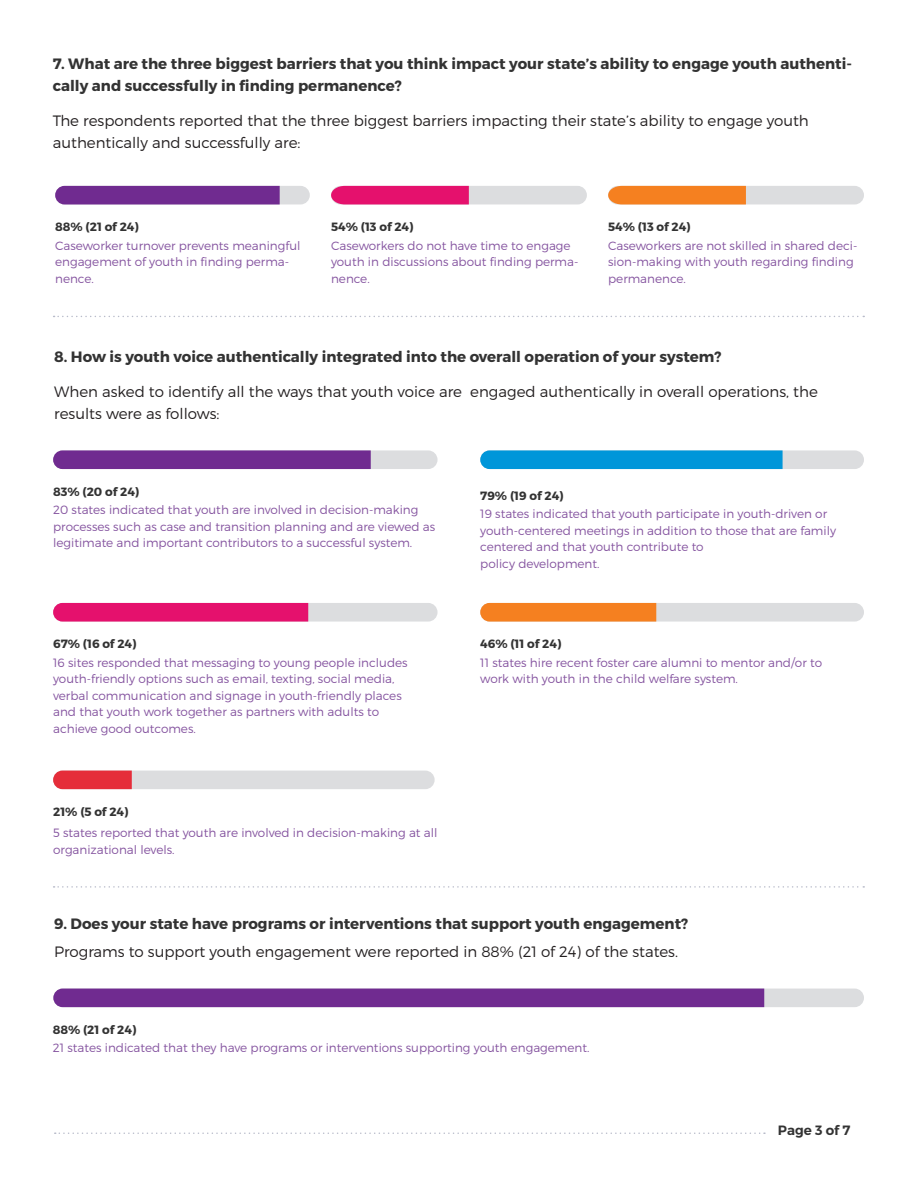
<style>
.page{position:relative;width:918px;height:1188px;background:#fff}
.page>*{position:absolute;margin:0;border:0;box-sizing:border-box;transform-origin:0 0}
.Body_Text{font:300 15px/22.5px "Montserrat";color:#231f20}
.Body_Text-2{font:700 15px/22.5px "Montserrat";color:#333}
.Headings_Questions{font:700 15px "Montserrat";color:#333}
.t1{font:600 13.5px "Montserrat";color:#333}
.Paragraph_Style_1{font:300 12px/16.5px "Montserrat";color:#84539f}
.Percentage{font:700 12px "Montserrat";color:#333}
</style>
<div class="page">
<svg style="left:55px;top:1132px;width:710px;height:2px"></svg>
<div style="left:55px;top:186px;width:255px;height:18px;background:#dcdddf;border-radius:9px"></div>
<div style="left:331px;top:186px;width:256px;height:18px;background:#dcdddf;border-radius:9px"></div>
<div style="left:608px;top:186px;width:256px;height:18px;background:#dcdddf;border-radius:9px"></div>
<div style="left:55px;top:186px;width:225px;height:18px;background:#702b90"></div>
<div style="left:331px;top:186px;width:138px;height:18px;background:#e5116d"></div>
<div style="left:608px;top:186px;width:138px;height:18px;background:#f58020"></div>
<div style="left:53px;top:771px;width:382px;height:18px;background:#dcdddf;border-radius:9px"></div>
<div style="left:480px;top:603px;width:384px;height:19px;background:#dcdddf;border-radius:9px"></div>
<svg style="left:53px;top:771px;width:79px;height:18px"></svg>
<div style="left:480px;top:603px;width:176px;height:19px;background:#f58020"></div>
<div style="left:53px;top:450px;width:385px;height:19px;background:#dcdddf;border-radius:9px"></div>
<div style="left:53px;top:989px;width:811px;height:18px;background:#dcdddf;border-radius:9px"></div>
<div style="left:480px;top:450px;width:384px;height:19px;background:#dcdddf;border-radius:9px"></div>
<div style="left:53px;top:450px;width:318px;height:19px;background:#702b90"></div>
<div style="left:53px;top:989px;width:711px;height:18px;background:#702b90"></div>
<div style="left:480px;top:450px;width:303px;height:19px;background:#0096d9"></div>
<div style="left:53px;top:603px;width:385px;height:19px;background:#dcdddf;border-radius:9px"></div>
<div style="left:53px;top:603px;width:255px;height:19px;background:#e5116d"></div>
<svg style="left:54px;top:316px;width:810px;height:1px"></svg>
<svg style="left:54px;top:886px;width:810px;height:2px"></svg>
<p class="Body_Text-2" style="left:53px;top:52px;width:801px">7. What are the three biggest barriers that you think impact your state’s ability to engage youth authenti&shy;cally and successfully in finding permanence?</p>
<p class="Body_Text" style="left:53px;top:109px;width:758px">The respondents reported that the three biggest barriers impacting their state’s ability to engage youth authentically and successfully are:</p>
<p class="Percentage" style="left:55px;top:219px;width:85px">88% (21 of 24)</p>
<p class="Percentage" style="left:331px;top:219px;width:84px">54% (13 of 24)</p>
<p class="Percentage" style="left:608px;top:219px;width:84px">54% (13 of 24)</p>
<p class="Paragraph_Style_1" style="left:55px;top:237px;width:247px">Caseworker turnover prevents meaningful engagement of youth in finding perma&shy;nence.</p>
<p class="Paragraph_Style_1" style="left:331px;top:237px;width:249px">Caseworkers do not have time to engage youth in discussions about finding perma&shy;nence.</p>
<p class="Paragraph_Style_1" style="left:608px;top:237px;width:251px">Caseworkers are not skilled in shared deci&shy;sion-making with youth regarding finding permanence.</p>
<p class="Body_Text-2" style="left:54px;top:346px;width:669px">8. How is youth voice authentically integrated into the overall operation of your system?</p>
<p class="Body_Text" style="left:54px;top:380px;width:765px">When asked to identify all the ways that youth voice are engaged authentically in overall operations, the results were as follows:</p>
<p class="Percentage" style="left:53px;top:484px;width:88px">83% (20 of 24)</p>
<p class="Paragraph_Style_1" style="left:53px;top:502px;width:384px">20 states indicated that youth are involved in decision-making processes such as case and transition planning and are viewed as legitimate and important contributors to a successful system.</p>
<p class="Percentage" style="left:53px;top:637px;width:85px">67% (16 of 24)</p>
<p class="Paragraph_Style_1" style="left:53px;top:654px;width:356px">16 sites responded that messaging to young people includes youth-friendly options such as email, texting, social media, verbal communication and signage in youth-friendly places and that youth work together as partners with adults to achieve good outcomes.</p>
<p class="Percentage" style="left:53px;top:804px;width:77px">21% (5 of 24)</p>
<p class="Paragraph_Style_1" style="left:53px;top:824px;width:386px">5 states reported that youth are involved in decision-making at all organizational levels.</p>
<p class="Percentage" style="left:480px;top:488px;width:85px">79% (19 of 24)</p>
<p class="Paragraph_Style_1" style="left:480px;top:505px;width:357px">19 states indicated that youth participate in youth-driven or youth-centered meetings in addition to those that are family centered and that youth contribute to<br>policy development.</p>
<p class="Percentage" style="left:480px;top:637px;width:83px">46% (11 of 24)</p>
<p class="Paragraph_Style_1" style="left:480px;top:654px;width:343px">11 states hire recent foster care alumni to mentor and/or to work with youth in the child welfare system.</p>
<p class="Headings_Questions" style="left:54px;top:914px;width:636px">9. Does your state have programs or interventions that support youth engagement?</p>
<p class="Body_Text" style="left:54px;top:940px;width:626px">Programs to support youth engagement were reported in 88% (21 of 24) of the states.</p>
<p class="Percentage" style="left:53px;top:1022px;width:85px">88% (21 of 24)</p>
<p class="Paragraph_Style_1" style="left:53px;top:1040px;width:538px">21 states indicated that they have programs or interventions supporting youth engagement.</p>
<p class="t1" style="left:778px;top:1122px;width:74px">Page 3 of 7</p>
</div>
